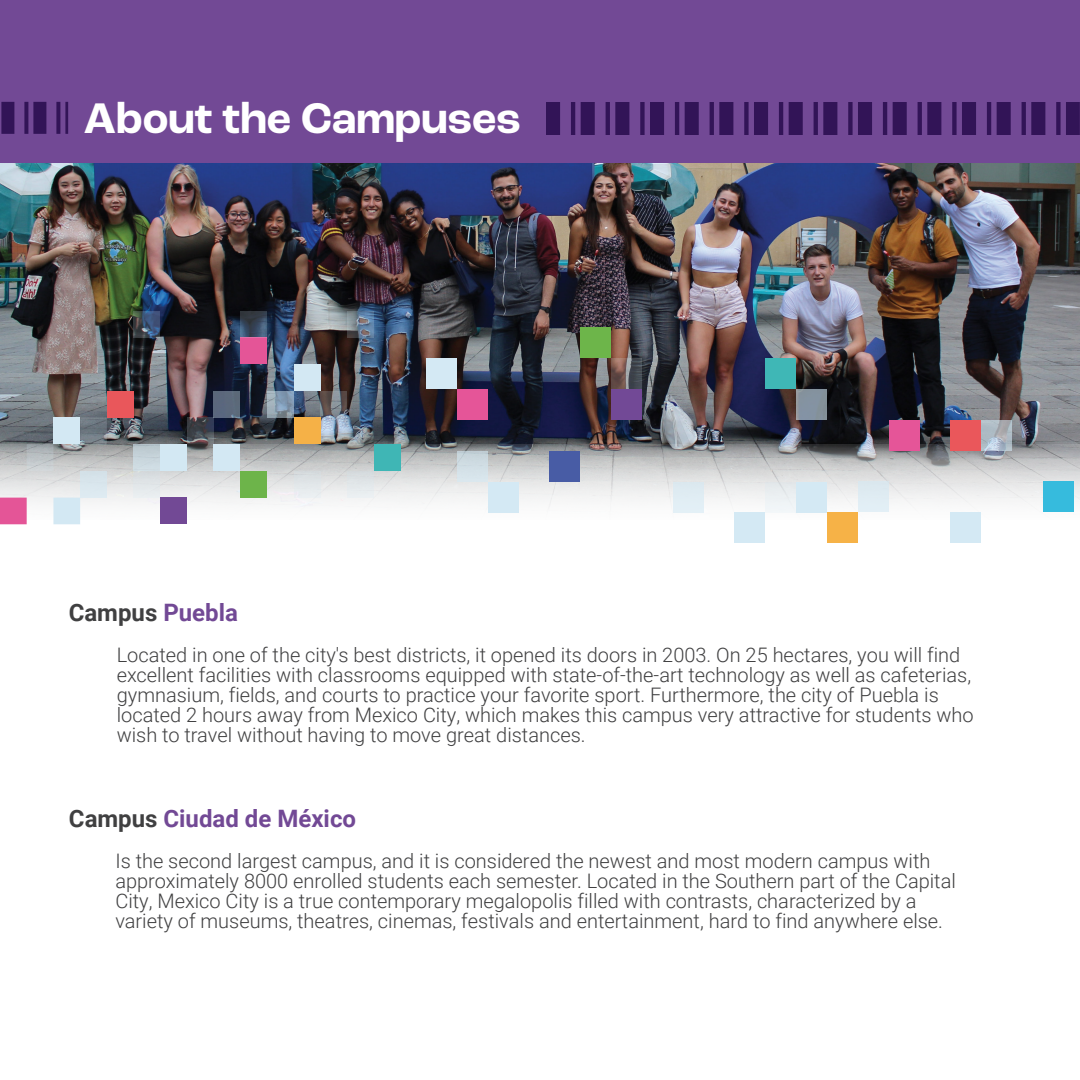
<style>
.page{position:relative;width:1080px;height:1080px;background:#fff}
.page>*{position:absolute;margin:0;border:0;box-sizing:border-box;transform-origin:0 0}
.t1{font:700 45px "Roc Grotesk";color:#fff;scale:.96 1}
.t2{font:700 24px "Roboto";color:#724995}
.t3{font:700 24px "Roboto";color:#404041}
.t4{font:300 20px/20px "Roboto";color:#404041}
.s1{color:#724995}
.s2{color:#404041}
</style>
<div class="page">
<img style="left:0;top:162px;width:1080px;height:283px">
<svg style="left:0;top:445px;width:1080px;height:80px"></svg>
<div style="left:160px;top:444px;width:27px;height:27px;background:#d3e8f3"></div>
<svg style="left:134px;top:444px;width:26px;height:27px"></svg>
<div style="left:134px;top:471px;width:26px;height:27px;background:#e1e5e8"></div>
<div style="left:107px;top:391px;width:27px;height:27px;background:#e9575b"></div>
<div style="left:80px;top:471px;width:27px;height:27px;background:#d3e8f3"></div>
<div style="left:160px;top:498px;width:27px;height:26px;background:#724995"></div>
<div style="left:53px;top:418px;width:27px;height:26px;background:#d3e8f3"></div>
<svg style="left:347px;top:311px;width:27px;height:26px"></svg>
<div style="left:374px;top:444px;width:27px;height:27px;background:#3fb6b5"></div>
<div style="left:240px;top:471px;width:27px;height:27px;background:#6db44a"></div>
<div style="left:214px;top:444px;width:26px;height:27px;background:#d3e8f3"></div>
<div style="left:240px;top:337px;width:27px;height:27px;background:#e45597"></div>
<svg style="left:267px;top:391px;width:27px;height:27px"></svg>
<div style="left:294px;top:364px;width:26px;height:27px;background:#d3e8f3"></div>
<div style="left:53px;top:498px;width:27px;height:26px;background:#d3e8f3"></div>
<div style="left:0;top:498px;width:27px;height:26px;background:#e45597"></div>
<svg style="left:187px;top:418px;width:27px;height:26px"></svg>
<svg style="left:134px;top:311px;width:26px;height:26px"></svg>
<div style="left:347px;top:471px;width:27px;height:27px;background:#e2e7ea"></div>
<svg style="left:320px;top:391px;width:27px;height:27px"></svg>
<div style="left:214px;top:391px;width:26px;height:27px;background:#5c687c"></div>
<svg style="left:240px;top:311px;width:27px;height:26px"></svg>
<div style="left:294px;top:418px;width:26px;height:26px;background:#f5b147"></div>
<div style="left:294px;top:471px;width:26px;height:27px;background:linear-gradient(to right,#e2e6e9,#e1e6e8)"></div>
<svg style="left:80px;top:418px;width:27px;height:26px"></svg>
<svg style="left:27px;top:444px;width:26px;height:27px"></svg>
<div style="left:0;top:0;width:1080px;height:162px;background:#724995"></div>
<svg style="left:546px;top:102px;width:534px;height:32px"></svg>
<svg style="left:1px;top:102px;width:67px;height:32px"></svg>
<div style="left:488px;top:482px;width:31px;height:30px;background:#d4e9f4"></div>
<div style="left:549px;top:451px;width:31px;height:31px;background:#485ca5"></div>
<svg style="left:457px;top:451px;width:31px;height:31px"></svg>
<div style="left:426px;top:358px;width:31px;height:31px;background:#d4e9f4"></div>
<div style="left:580px;top:327px;width:31px;height:31px;background:#6db54a"></div>
<div style="left:457px;top:389px;width:31px;height:31px;background:#e55598"></div>
<div style="left:889px;top:420px;width:31px;height:31px;background:#e55598"></div>
<div style="left:950px;top:420px;width:31px;height:31px;background:#ea575b"></div>
<svg style="left:981px;top:420px;width:31px;height:31px"></svg>
<div style="left:950px;top:512px;width:31px;height:31px;background:#d4e9f4"></div>
<div style="left:1043px;top:482px;width:31px;height:30px;background:#36bbdd"></div>
<div style="left:858px;top:482px;width:31px;height:30px;background:#e0ecf3"></div>
<svg style="left:611px;top:358px;width:31px;height:31px"></svg>
<div style="left:765px;top:358px;width:31px;height:31px;background:#3fb7b6"></div>
<div style="left:796px;top:389px;width:31px;height:31px;background:#8493a0"></div>
<div style="left:611px;top:389px;width:31px;height:31px;background:#724996"></div>
<div style="left:796px;top:482px;width:31px;height:30px;background:#d4e9f4"></div>
<div style="left:765px;top:482px;width:31px;height:30px;background:#ecf0f3"></div>
<div style="left:673px;top:482px;width:31px;height:30px;background:#e0edf4"></div>
<div style="left:734px;top:512px;width:31px;height:31px;background:#d4e9f4"></div>
<div style="left:827px;top:512px;width:31px;height:31px;background:#f6b247"></div>
<h1 class="t1" style="left:84px;top:90px;width:456px">About the Campuses</h1>
<p class="t3" style="left:69px;top:595px;width:171px">Campus <span class="s1">Puebla</span></p>
<p class="t4" style="left:117px;top:644px;width:858px">Located in one of the city's best districts, it opened its doors in 2003. On 25 hectares, you will find excellent facilities with classrooms equipped with state-of-the-art technology as well as cafeterias, gymnasium, fields, and courts to practice your favorite sport. Furthermore, the city of Puebla is located 2 hours away from Mexico City, which makes this campus very attractive for students who wish to travel without having to move great distances.</p>
<p class="t2" style="left:69px;top:802px;width:289px"><span class="s2">Campus</span> Ciudad de México</p>
<p class="t4" style="left:115px;top:850px;width:842px">Is the second largest campus, and it is considered the newest and most modern campus with approximately 8000 enrolled students each semester. Located in the Southern part of the Capital City, Mexico City is a true contemporary megalopolis filled with contrasts, characterized by a variety of museums, theatres, cinemas, festivals and entertainment, hard to find anywhere else.</p>
</div>
